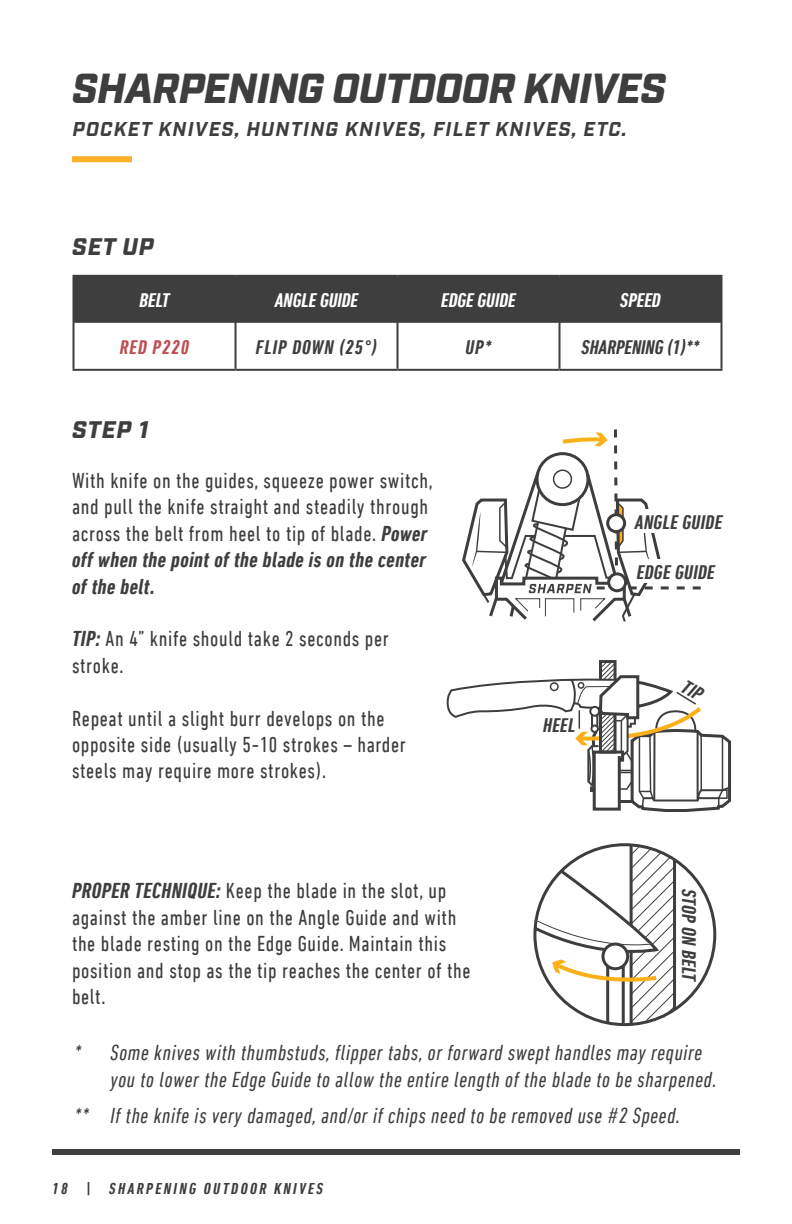
<style>
.page{position:relative;width:792px;height:1224px;background:#fff}
.page>*{position:absolute;margin:0;border:0;box-sizing:border-box;transform-origin:0 0}
.t1{font:italic 900 42px "Industry";letter-spacing:-.015em;color:#3e3e3f}
.t2{font:italic 900 24px "Industry";letter-spacing:.035em;color:#3e3e3f}
.t3{font:condensed 22px/26.4px "DIN Next LT Pro";letter-spacing:.03em;color:#3e3e3f}
.t4{font:italic condensed 22px/26.4px "DIN Next LT Pro";letter-spacing:.03em;color:#3e3e3f}
.t5{font:italic 700 20px "Industry";letter-spacing:.06em;color:#3e3e3f}
.t6{font:italic 700 condensed 20px "DIN Next LT Pro";letter-spacing:.02em;color:#3e3e3f}
.t7{font:italic 700 condensed 20px "DIN Next LT Pro";color:#fff}
.t8{font:italic 700 condensed 20px "DIN Next LT Pro";color:#3e3e3f}
.t9{font:italic 700 condensed 20px "DIN Next LT Pro";letter-spacing:.05em;color:#3e3e3f}
.t10{font:italic 700 condensed 20px "DIN Next LT Pro";letter-spacing:.05em;color:#bd4e52}
.t11{font:italic 700 condensed 16px "DIN Next LT Pro";letter-spacing:.15em;color:#3e3e3f}
.s1{font-weight:700;font-style:italic}
</style>
<div class="page">
<div style="left:52px;top:1149px;width:688px;height:6px;background:#3e3e3f"></div>
<div style="left:72px;top:156px;width:60px;height:6px;background:#feb127"></div>
<div style="left:74px;top:277px;width:646px;height:46px;background:#3e3e3f"></div>
<hr style="left:72px;top:275px;width:163px;height:2px;background:#3e3e3f">
<hr style="left:72px;top:277px;width:2px;height:46px;background:#3e3e3f">
<hr style="left:235px;top:275px;width:162px;height:2px;background:#3e3e3f">
<hr style="left:234px;top:277px;width:2px;height:46px;background:#3e3e3f">
<hr style="left:397px;top:275px;width:162px;height:2px;background:#3e3e3f">
<hr style="left:396px;top:277px;width:2px;height:46px;background:#3e3e3f">
<hr style="left:559px;top:275px;width:163px;height:2px;background:#3e3e3f">
<hr style="left:558px;top:277px;width:2px;height:46px;background:#3e3e3f">
<hr style="left:720px;top:277px;width:2px;height:46px;background:#3e3e3f">
<hr style="left:72px;top:323px;width:2px;height:46px;background:#3e3e3f">
<hr style="left:234px;top:323px;width:2px;height:46px;background:#3e3e3f">
<hr style="left:396px;top:323px;width:2px;height:46px;background:#3e3e3f">
<hr style="left:558px;top:323px;width:2px;height:46px;background:#3e3e3f">
<hr style="left:720px;top:323px;width:2px;height:46px;background:#3e3e3f">
<hr style="left:72px;top:369px;width:163px;height:2px;background:#3e3e3f">
<hr style="left:235px;top:369px;width:162px;height:2px;background:#3e3e3f">
<hr style="left:397px;top:369px;width:162px;height:2px;background:#3e3e3f">
<hr style="left:559px;top:369px;width:163px;height:2px;background:#3e3e3f">
<svg style="left:462px;top:429px;width:239px;height:193px"></svg>
<div style="left:630px;top:509px;width:97px;height:24px;background:#fff"></div>
<div style="left:634px;top:560px;width:84px;height:23px;background:#fff"></div>
<svg style="left:533px;top:843px;width:183px;height:183px"></svg>
<svg style="left:447px;top:660px;width:284px;height:152px"></svg>
<h1 class="t1" style="left:72px;top:63px;width:596px">SHARPENING OUTDOOR KNIVES</h1>
<h3 class="t5" style="left:73px;top:117px;width:556px">POCKET KNIVES, HUNTING KNIVES, FILET KNIVES, ETC.</h3>
<h2 class="t2" style="left:72px;top:232px;width:83px">SET UP</h2>
<h4 class="t7" style="left:140px;top:289px;width:31px">BELT</h4>
<h4 class="t7" style="left:275px;top:289px;width:85px">ANGLE GUIDE</h4>
<h4 class="t7" style="left:441px;top:289px;width:76px">EDGE GUIDE</h4>
<h4 class="t7" style="left:620px;top:289px;width:42px">SPEED</h4>
<h4 class="t10" style="left:120px;top:336px;width:71px">RED P220</h4>
<h4 class="t9" style="left:256px;top:336px;width:123px">FLIP DOWN (25°)</h4>
<h4 class="t6" style="left:465px;top:336px;width:27px">UP*</h4>
<h4 class="t8" style="left:582px;top:336px;width:119px">SHARPENING (1)**</h4>
<h2 class="t2" style="left:72px;top:415px;width:78px">STEP 1</h2>
<p class="t3" style="left:72px;top:467px;width:362px">With knife on the guides, squeeze power switch, and pull the knife straight and steadily through across the belt from heel to tip of blade. <span class="s1">Power off when the point of the blade is on the center of the belt.</span></p>
<p class="t3" style="left:72px;top:625px;width:318px"><span class="s1">TIP:</span> An 4” knife should take 2 seconds per stroke.</p>
<p class="t3" style="left:72px;top:705px;width:335px">Repeat until a slight burr develops on the opposite side (usually 5-10 strokes – harder steels may require more strokes).</p>
<p class="t3" style="left:72px;top:878px;width:400px"><span class="s1">PROPER TECHNIQUE:</span> Keep the blade in the slot, up against the amber line on the Angle Guide and with the blade resting on the Edge Guide. Maintain this position and stop as the tip reaches the center of the belt.</p>
<h5 class="t6" style="left:543px;top:714px;width:34px">HEEL</h5>
<h5 class="t6" style="left:635px;top:511px;width:89px">ANGLE GUIDE</h5>
<h5 class="t6" style="left:637px;top:561px;width:79px">EDGE GUIDE</h5>
<h5 class="t6" style="left:700px;top:889px;width:95px;rotate:90deg">STOP ON BELT</h5>
<p class="t4" style="left:110px;top:1040px;width:608px;text-indent:-36px">* Some knives with thumbstuds, flipper tabs, or forward swept handles may require you to lower the Edge Guide to allow the entire length of the blade to be sharpened.</p>
<p class="t4" style="left:74px;top:1102px;width:607px">** If the knife is very damaged, and/or if chips need to be removed use #2 Speed.</p>
<p class="t11" style="left:52px;top:1179px;width:76px">18 | Sharpening</p>
<p class="t11" style="left:204px;top:1179px;width:20px">Outdoor</p>
<p class="t11" style="left:274px;top:1179px;width:19px">Knives</p>
</div>
